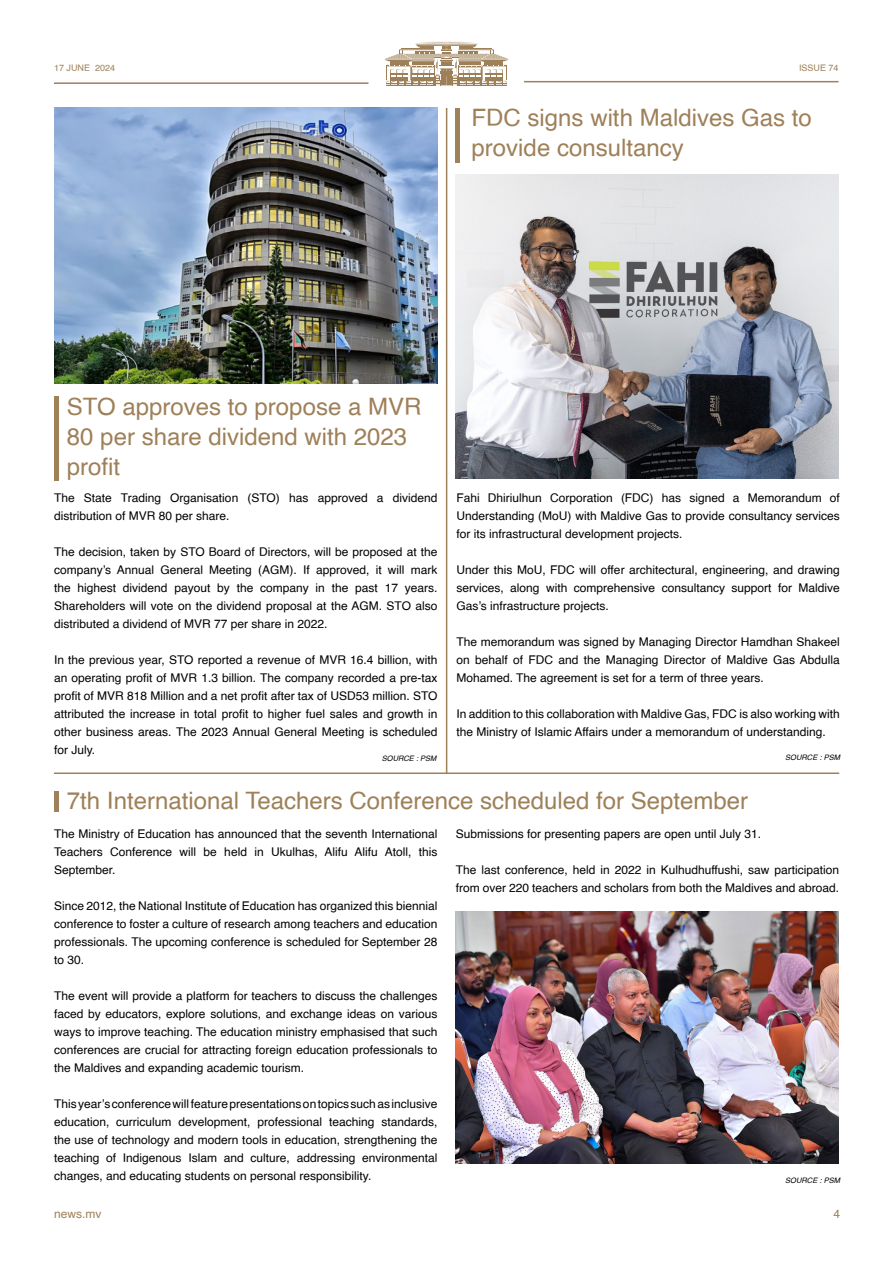
<style>
.page{position:relative;width:893px;height:1263px;background:#fff}
.page>*{position:absolute;margin:0;border:0;box-sizing:border-box;transform-origin:0 0}
.Headlines{font:24px/30px "Helvetica";color:#9e8059}
.MAIN_TEXT{font:12px/18px "Helvetica";color:#000;text-align:justify}
.MAIN_TEXT-2{font:12px "Helvetica";color:#9e8059}
.Headlines-2{font:9px "Helvetica";color:#9e8059}
.t1{font:italic 7.5px "Helvetica";color:#000}
</style>
<div class="page">
<div style="left:455px;top:109px;width:5px;height:54px;background:#9e8059"></div>
<hr style="left:446px;top:108px;width:1px;height:666px;background:#9e8059">
<svg style="left:384px;top:42px;width:125px;height:44px"></svg>
<hr style="left:54px;top:82px;width:314px;height:2px;background:#9e8059">
<hr style="left:524px;top:81px;width:315px;height:1px;background:#9e8059">
<hr style="left:54px;top:396px;width:4px;height:84px;background:#9e8059">
<img style="left:54px;top:108px;width:383px;height:276px">
<img style="left:455px;top:174px;width:384px;height:304px">
<hr style="left:54px;top:772px;width:785px;height:2px;background:#9e8059">
<div style="left:54px;top:791px;width:5px;height:20px;background:#9e8059"></div>
<img style="left:456px;top:912px;width:383px;height:251px">
<p class="Headlines-2" style="left:54px;top:61px;width:63px">17 JUNE 2024</p>
<p class="Headlines-2" style="left:799px;top:61px;width:41px">ISSUE 74</p>
<p class="Headlines" style="left:472px;top:103px;width:342px">FDC signs with Maldives Gas to provide consultancy</p>
<p class="Headlines" style="left:67px;top:392px;width:356px">STO approves to propose a MVR<br>80 per share dividend with 2023 profit</p>
<p class="MAIN_TEXT" style="left:456px;top:489px;width:385px">Fahi Dhiriulhun Corporation (FDC) has signed a Memorandum of Understanding (MoU) with Maldive Gas to provide consultancy services for its infrastructural development projects.</p>
<p class="MAIN_TEXT" style="left:456px;top:561px;width:385px">Under this MoU, FDC will offer architectural, engineering, and drawing services, along with comprehensive consultancy support for Maldive Gas’s infrastructure projects.</p>
<p class="MAIN_TEXT" style="left:456px;top:633px;width:385px">The memorandum was signed by Managing Director Hamdhan Shakeel on behalf of FDC and the Managing Director of Maldive Gas Abdulla Mohamed. The agreement is set for a term of three years.</p>
<p class="MAIN_TEXT" style="left:456px;top:705px;width:385px">In addition to this collaboration with Maldive Gas, FDC is also working with the Ministry of Islamic Affairs under a memorandum of understanding.</p>
<p class="MAIN_TEXT" style="left:54px;top:489px;width:385px">The State Trading Organisation (STO) has approved a dividend distribution of MVR 80 per share.</p>
<p class="MAIN_TEXT" style="left:54px;top:543px;width:385px">The decision, taken by STO Board of Directors, will be proposed at the company’s Annual General Meeting (AGM). If approved, it will mark the highest dividend payout by the company in the past 17 years.<br>Shareholders will vote on the dividend proposal at the AGM. STO also distributed a dividend of MVR 77 per share in 2022.</p>
<p class="MAIN_TEXT" style="left:54px;top:651px;width:385px">In the previous year, STO reported a revenue of MVR 16.4 billion, with an operating profit of MVR 1.3 billion. The company recorded a pre-tax profit of MVR 818 Million and a net profit after tax of USD53 million. STO attributed the increase in total profit to higher fuel sales and growth in other business areas. The 2023 Annual General Meeting is scheduled for July.</p>
<p class="t1" style="left:382px;top:752px;width:56px">SOURCE : PSM</p>
<p class="t1" style="left:785px;top:752px;width:56px">SOURCE : PSM</p>
<p class="Headlines" style="left:67px;top:786px;width:683px">7th International Teachers Conference scheduled for September</p>
<p class="MAIN_TEXT" style="left:54px;top:825px;width:385px">The Ministry of Education has announced that the seventh International Teachers Conference will be held in Ukulhas, Alifu Alifu Atoll, this September.</p>
<p class="MAIN_TEXT" style="left:54px;top:897px;width:385px">Since 2012, the National Institute of Education has organized this biennial conference to foster a culture of research among teachers and education professionals. The upcoming conference is scheduled for September 28 to 30.</p>
<p class="MAIN_TEXT" style="left:54px;top:987px;width:385px">The event will provide a platform for teachers to discuss the challenges faced by educators, explore solutions, and exchange ideas on various ways to improve teaching. The education ministry emphasised that such conferences are crucial for attracting foreign education professionals to the Maldives and expanding academic tourism.</p>
<p class="MAIN_TEXT" style="left:54px;top:1095px;width:385px">This year’s conference will feature presentations on topics such as inclusive education, curriculum development, professional teaching standards, the use of technology and modern tools in education, strengthening the teaching of Indigenous Islam and culture, addressing environmental changes, and educating students on personal responsibility.</p>
<p class="MAIN_TEXT" style="left:456px;top:825px;width:307px">Submissions for presenting papers are open until July 31.</p>
<p class="MAIN_TEXT" style="left:456px;top:861px;width:385px">The last conference, held in 2022 in Kulhudhuffushi, saw participation from over 220 teachers and scholars from both the Maldives and abroad.</p>
<p class="t1" style="left:785px;top:1175px;width:56px">SOURCE : PSM</p>
<p class="MAIN_TEXT-2" style="left:54px;top:1204px;width:49px">news.mv</p>
<p class="MAIN_TEXT-2" style="left:833px;top:1204px;width:8px">4</p>
</div>
